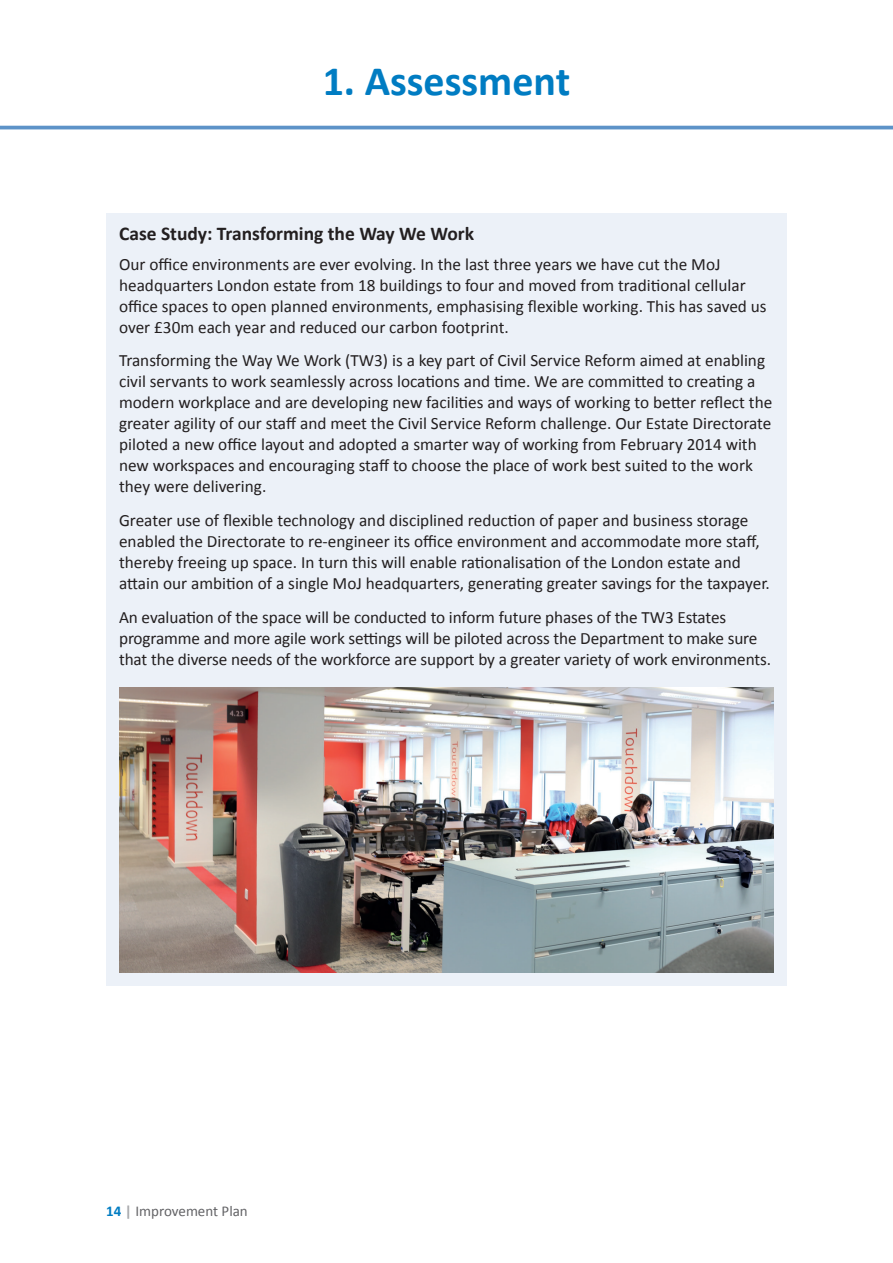
<style>
.page{position:relative;width:893px;height:1263px;background:#fff}
.page>*{position:absolute;margin:0;border:0;box-sizing:border-box;transform-origin:0 0}
.Heading_-_Section{font:700 42px "Calibri";color:#007cc2}
.Heading_-_Case_Study{font:700 19.5px "Calibri";color:#231f20}
.Body_Copy{font:17.25px/21px "Calibri";color:#231f20}
.t1{font:15px "Calibri";color:#636366}
.s1{font-weight:700;color:#007cc2}
.s2{font-weight:700;color:#a8a9ad}
</style>
<div class="page">
<hr style="left:0;top:126px;width:893px;height:3px;background:#5d93c8">
<div style="left:106px;top:213px;width:681px;height:772px;background:#ecf1f8"></div>
<img style="left:119px;top:688px;width:655px;height:285px">
<p class="Heading_-_Section" style="left:323px;top:55px;width:249px">1. Assessment</p>
<p class="Heading_-_Case_Study" style="left:119px;top:221px;width:357px">Case Study: Transforming the Way We Work</p>
<p class="Body_Copy" style="left:119px;top:252px;width:649px">Our office environments are ever evolving. In the last three years we have cut the MoJ headquarters London estate from 18 buildings to four and moved from traditional cellular office spaces to open planned environments, emphasising flexible working. This has saved us over £30m each year and reduced our carbon footprint.</p>
<p class="Body_Copy" style="left:119px;top:349px;width:655px">Transforming the Way We Work (TW3) is a key part of Civil Service Reform aimed at enabling civil servants to work seamlessly across locations and time. We are committed to creating a modern workplace and are developing new facilities and ways of working to better reflect the greater agility of our staff and meet the Civil Service Reform challenge. Our Estate Directorate piloted a new office layout and adopted a smarter way of working from February 2014 with new workspaces and encouraging staff to choose the place of work best suited to the work they were delivering.</p>
<p class="Body_Copy" style="left:119px;top:509px;width:652px">Greater use of flexible technology and disciplined reduction of paper and business storage enabled the Directorate to re-engineer its office environment and accommodate more staff, thereby freeing up space. In turn this will enable rationalisation of the London estate and attain our ambition of a single MoJ headquarters, generating greater savings for the taxpayer.</p>
<p class="Body_Copy" style="left:119px;top:606px;width:654px">An evaluation of the space will be conducted to inform future phases of the TW3 Estates programme and more agile work settings will be piloted across the Department to make sure that the diverse needs of the workforce are support by a greater variety of work environments.</p>
<p class="t1" style="left:106px;top:1202px;width:143px"><span class="s1">14</span> <span class="s2">|</span> Improvement Plan</p>
</div>
